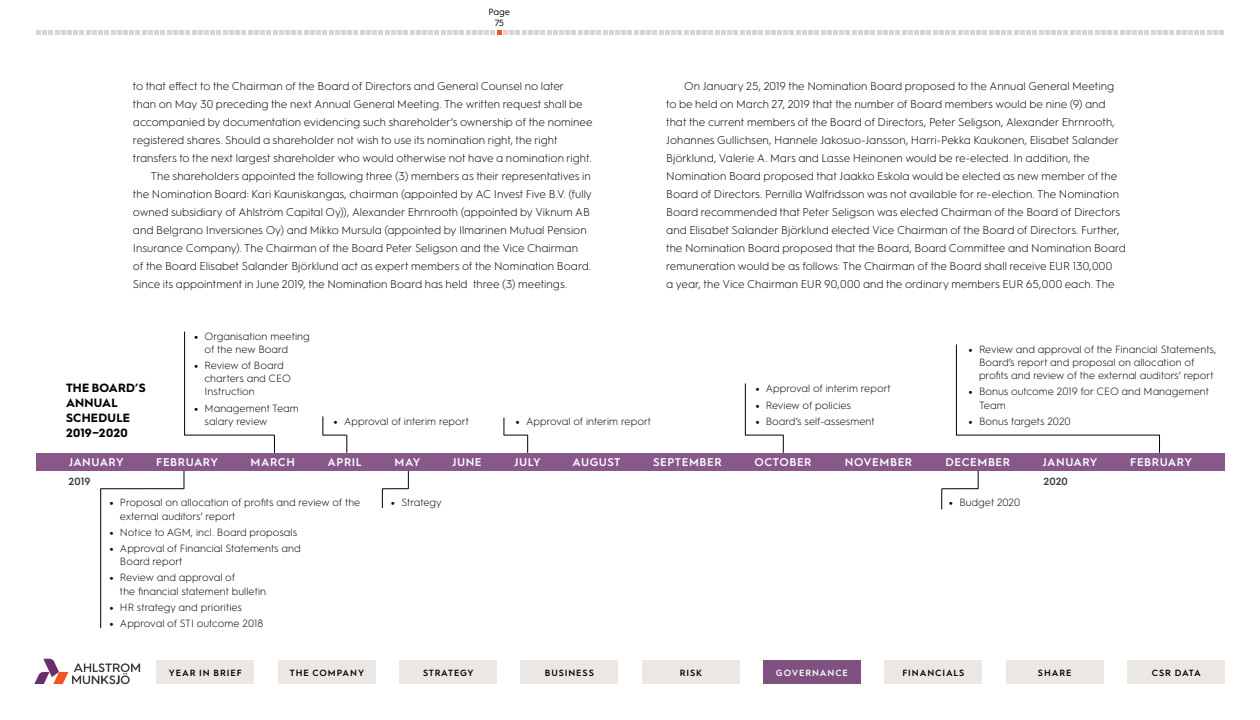
<style>
.page{position:relative;width:1260px;height:720px;background:#fff}
.page>*{position:absolute;margin:0;border:0;box-sizing:border-box;transform-origin:0 0}
.t1{font:700 12px/15px "Hurme Geometric Sans 1";letter-spacing:.02em;color:#000}
.t2{font:300 11.25px/18px "Hurme Geometric Sans 1";color:#000}
.t3{font:600 11.25px "Hurme Geometric Sans 1";letter-spacing:.05em;color:#fff}
.t4{font:300 10.5px/13.2px "Hurme Geometric Sans 1";color:#000}
.t5{font:600 10.5px "Hurme Geometric Sans 1";color:#3d3d3d}
.t6{font:600 9px "Hurme Geometric Sans 1";letter-spacing:.1em;color:#000}
.t7{font:600 9px "Hurme Geometric Sans 1";letter-spacing:.1em;color:#fff}
.t8{font:600 9px "Hurme Geometric Sans 1";letter-spacing:.075em;color:#000}
.t9{font:9px/10.5px "Hurme Geometric Sans 1";color:#000;text-align:center}
.s1{font-weight:900}
</style>
<div class="page">
<div style="left:36px;top:453px;width:1188px;height:18px;background:#875889"></div>
<svg style="left:1159px;top:436px;width:1px;height:17px"></svg>
<svg style="left:783px;top:435px;width:1px;height:18px"></svg>
<svg style="left:184px;top:471px;width:1px;height:18px"></svg>
<svg style="left:978px;top:471px;width:1px;height:18px"></svg>
<svg style="left:274px;top:435px;width:1px;height:18px"></svg>
<hr style="left:956px;top:345px;width:1px;height:90px;background:#000">
<hr style="left:745px;top:383px;width:1px;height:52px;background:#000">
<hr style="left:956px;top:435px;width:204px;height:1px;background:#000">
<hr style="left:745px;top:435px;width:38px;height:1px;background:#000">
<hr style="left:101px;top:488px;width:83px;height:1px;background:#000">
<hr style="left:942px;top:488px;width:36px;height:1px;background:#000">
<hr style="left:184px;top:435px;width:90px;height:1px;background:#000">
<svg style="left:504px;top:418px;width:24px;height:35px"></svg>
<hr style="left:100px;top:489px;width:1px;height:139px;background:#000">
<svg style="left:382px;top:471px;width:27px;height:37px"></svg>
<svg style="left:941px;top:489px;width:1px;height:21px"></svg>
<svg style="left:323px;top:416px;width:25px;height:37px"></svg>
<hr style="left:184px;top:332px;width:1px;height:103px;background:#000">
<div style="left:399px;top:660px;width:98px;height:24px;background:#ece7e3"></div>
<div style="left:157px;top:660px;width:97px;height:24px;background:#ece7e3"></div>
<svg style="left:34px;top:659px;width:106px;height:25px"></svg>
<div style="left:278px;top:660px;width:97px;height:24px;background:#ece7e3"></div>
<div style="left:521px;top:660px;width:97px;height:24px;background:#ece7e3"></div>
<div style="left:642px;top:660px;width:97px;height:24px;background:#ece7e3"></div>
<div style="left:763px;top:660px;width:98px;height:24px;background:#7e5180"></div>
<div style="left:885px;top:660px;width:97px;height:24px;background:#ece7e3"></div>
<div style="left:1006px;top:660px;width:97px;height:24px;background:#ece7e3"></div>
<div style="left:1127px;top:660px;width:98px;height:24px;background:#ece7e3"></div>
<svg style="left:36px;top:30px;width:1188px;height:5px"></svg>
<p class="t9" style="left:488px;top:6px;width:23px">Page<br>75</p>
<p class="t2" style="left:133px;top:76px;width:433px">to that effect to the Chairman of the Board of Directors and General Counsel no later</p>
<p class="t2" style="left:133px;top:94px;width:451px">than on May 30 preceding the next Annual General Meeting. The written request shall be</p>
<p class="t2" style="left:133px;top:112px;width:461px">accompanied by documentation evidencing such shareholder’s ownership of the nominee</p>
<p class="t2" style="left:133px;top:130px;width:426px">registered shares. Should a shareholder not wish to use its nomination right, the right</p>
<p class="t2" style="left:133px;top:148px;width:460px">transfers to the next largest shareholder who would otherwise not have a nomination right.</p>
<p class="t2" style="left:151px;top:166px;width:441px">The shareholders appointed the following three (3) members as their representatives in</p>
<p class="t2" style="left:133px;top:184px;width:460px">the Nomination Board: Kari Kauniskangas, chairman (appointed by AC Invest Five B.V. (fully</p>
<p class="t2" style="left:133px;top:202px;width:458px">owned subsidiary of Ahlström Capital Oy)), Alexander Ehrnrooth (appointed by Viknum AB</p>
<p class="t2" style="left:133px;top:220px;width:455px">and Belgrano Inversiones Oy) and Mikko Mursula (appointed by Ilmarinen Mutual Pension</p>
<p class="t2" style="left:133px;top:238px;width:447px">Insurance Company). The Chairman of the Board Peter Seligson and the Vice Chairman</p>
<p class="t2" style="left:133px;top:256px;width:460px">of the Board Elisabet Salander Björklund act as expert members of the Nomination Board.</p>
<p class="t2" style="left:133px;top:274px;width:436px">Since its appointment in June 2019, the Nomination Board has held three (3) meetings.</p>
<p class="t2" style="left:666px;top:76px;width:461px;text-indent:18px">On January 25, 2019 the Nomination Board proposed to the Annual General Meeting to be held on March 27, 2019 that the number of Board members would be nine (9) and that the current members of the Board of Directors, Peter Seligson, Alexander Ehrnrooth, Johannes Gullichsen, Hannele Jakosuo-Jansson, Harri-Pekka Kaukonen, Elisabet Salander Björklund, Valerie A. Mars and Lasse Heinonen would be re-elected. In addition, the Nomination Board proposed that Jaakko Eskola would be elected as new member of the Board of Directors. Pernilla Walfridsson was not available for re-election. The Nomination Board recommended that Peter Seligson was elected Chairman of the Board of Directors and Elisabet Salander Björklund elected Vice Chairman of the Board of Directors. Further, the Nomination Board proposed that the Board, Board Committee and Nomination Board remuneration would be as follows: The Chairman of the Board shall receive EUR 130,000<br>a year, the Vice Chairman EUR 90,000 and the ordinary members EUR 65,000 each. The</p>
<p class="t4" style="left:205px;top:329px;width:107px;text-indent:-10px"><span class="s1">•</span> Organisation meeting of the new Board</p>
<p class="t4" style="left:205px;top:358px;width:88px;text-indent:-10px"><span class="s1">•</span> Review of Board charters and CEO<br>Instruction</p>
<p class="t4" style="left:205px;top:401px;width:96px;text-indent:-10px"><span class="s1">•</span> Management Team salary review</p>
<p class="t4" style="left:979px;top:342px;width:239px;text-indent:-10px"><span class="s1">•</span> Review and approval of the Financial Statements,<br>Board’s report and proposal on allocation of profits and review of the external auditors’ report</p>
<p class="t4" style="left:979px;top:385px;width:232px;text-indent:-10px"><span class="s1">•</span> Bonus outcome 2019 for CEO and Management<br>Team</p>
<p class="t4" style="left:969px;top:414px;width:104px"><span class="s1">•</span> Bonus targets 2020</p>
<p class="t1" style="left:66px;top:380px;width:81px">THE BOARD’S<br>ANNUAL<br>SCHEDULE<br>2019–2020</p>
<p class="t5" style="left:69px;top:473px;width:23px">2019</p>
<p class="t5" style="left:1044px;top:473px;width:26px">2020</p>
<p class="t4" style="left:755px;top:382px;width:137px"><span class="s1">•</span> Approval of interim report</p>
<p class="t4" style="left:755px;top:398px;width:97px"><span class="s1">•</span> Review of policies</p>
<p class="t4" style="left:755px;top:414px;width:121px"><span class="s1">•</span> Board’s self-assesment</p>
<p class="t4" style="left:334px;top:414px;width:137px"><span class="s1">•</span> Approval of interim report</p>
<p class="t4" style="left:516px;top:414px;width:137px"><span class="s1">•</span> Approval of interim report</p>
<p class="t3" style="left:69px;top:455px;width:56px">JANUARY</p>
<p class="t3" style="left:156px;top:455px;width:63px">FEBRUARY</p>
<p class="t3" style="left:251px;top:455px;width:46px">MARCH</p>
<p class="t3" style="left:328px;top:455px;width:36px">APRIL</p>
<p class="t3" style="left:395px;top:455px;width:27px">MAY</p>
<p class="t3" style="left:452px;top:455px;width:31px">JUNE</p>
<p class="t3" style="left:515px;top:455px;width:28px">JULY</p>
<p class="t3" style="left:573px;top:455px;width:49px">AUGUST</p>
<p class="t3" style="left:653px;top:455px;width:70px">SEPTEMBER</p>
<p class="t3" style="left:755px;top:455px;width:59px">OCTOBER</p>
<p class="t3" style="left:845px;top:455px;width:69px">NOVEMBER</p>
<p class="t3" style="left:946px;top:455px;width:66px">DECEMBER</p>
<p class="t3" style="left:1043px;top:455px;width:56px">JANUARY</p>
<p class="t3" style="left:1130px;top:455px;width:63px">FEBRUARY</p>
<p class="t4" style="left:120px;top:495px;width:242px;text-indent:-10px"><span class="s1">•</span> Proposal on allocation of profits and review of the external auditors’ report</p>
<p class="t4" style="left:109px;top:525px;width:189px"><span class="s1">•</span> Notice to AGM, incl. Board proposals</p>
<p class="t4" style="left:120px;top:541px;width:182px;text-indent:-10px"><span class="s1">•</span> Approval of Financial Statements and<br>Board report</p>
<p class="t4" style="left:120px;top:570px;width:148px;text-indent:-10px"><span class="s1">•</span> Review and approval of<br>the financial statement bulletin</p>
<p class="t4" style="left:109px;top:600px;width:134px"><span class="s1">•</span> HR strategy and priorities</p>
<p class="t4" style="left:109px;top:616px;width:155px"><span class="s1">•</span> Approval of STI outcome 2018</p>
<p class="t4" style="left:949px;top:495px;width:73px"><span class="s1">•</span> Budget 2020</p>
<p class="t4" style="left:391px;top:495px;width:52px"><span class="s1">•</span> Strategy</p>
<p class="t6" style="left:169px;top:666px;width:74px">YEAR IN BRIEF</p>
<p class="t6" style="left:290px;top:666px;width:76px">THE COMPANY</p>
<p class="t8" style="left:423px;top:666px;width:52px">STRATEGY</p>
<p class="t6" style="left:545px;top:666px;width:51px">BUSINESS</p>
<p class="t6" style="left:680px;top:666px;width:24px">RISK</p>
<p class="t7" style="left:776px;top:666px;width:74px">GOVERNANCE</p>
<p class="t6" style="left:902px;top:666px;width:64px">FINANCIALS</p>
<p class="t6" style="left:1038px;top:666px;width:35px">SHARE</p>
<p class="t6" style="left:1152px;top:666px;width:50px">CSR DATA</p>
</div>
